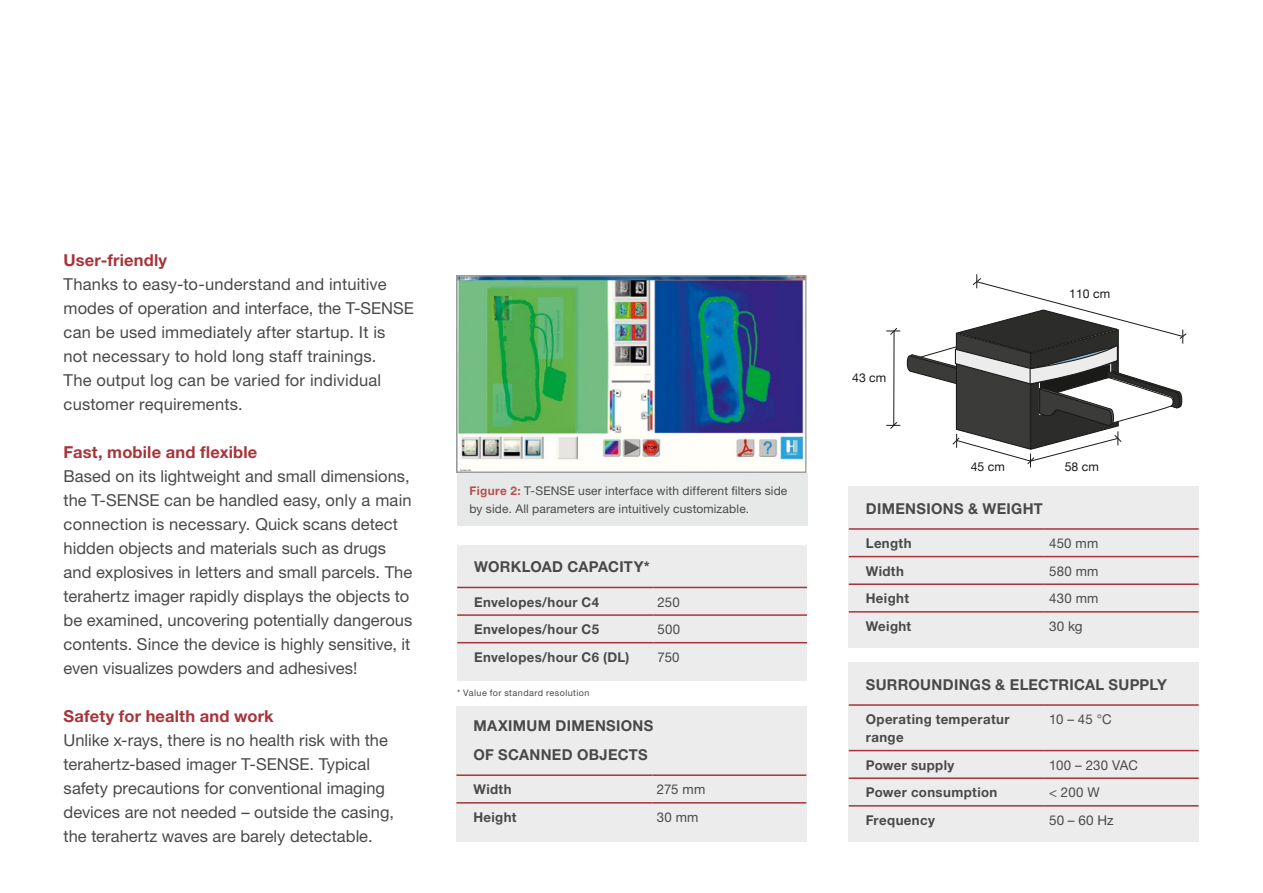
<style>
.page{position:relative;width:1263px;height:893px;background:#fff}
.page>*{position:absolute;margin:0;border:0;box-sizing:border-box;transform-origin:0 0}
.t1{font:16.5px/24px "Helvetica Neue LT";letter-spacing:.005em;color:#494948}
.t2{font:700 16.5px "Helvetica Neue LT";letter-spacing:.01em;color:#a8343a}
.t3{font:700 15px/28.5px "Helvetica Neue LT";letter-spacing:.02em;color:#494948}
.t4{font:700 13.5px/18px "Helvetica Neue LT";letter-spacing:.03em;color:#494948}
.t5{font:13.5px "Helvetica Neue LT";letter-spacing:.015em;color:#494948}
.t6{font:12.3px "Helvetica Neue";color:#1a1a18}
.t7{font:12px/18px "Helvetica Neue LT";letter-spacing:.015em;color:#494948}
.t8{font:9px "Helvetica Neue LT";letter-spacing:.05em;color:#494948}
.s1{font-weight:700;color:#b4514f}
</style>
<div class="page">
<div style="left:849px;top:487px;width:350px;height:161px;background:#ececed"></div>
<hr style="left:849px;top:556px;width:196px;height:1px;background:#a8343a">
<hr style="left:1045px;top:556px;width:153px;height:1px;background:#a8343a">
<hr style="left:849px;top:583px;width:196px;height:2px;background:#a8343a">
<hr style="left:1045px;top:583px;width:153px;height:2px;background:#a8343a">
<hr style="left:849px;top:611px;width:196px;height:2px;background:#a8343a">
<hr style="left:1045px;top:611px;width:153px;height:2px;background:#a8343a">
<hr style="left:849px;top:528px;width:196px;height:2px;background:#a8343a">
<hr style="left:1045px;top:528px;width:153px;height:2px;background:#a8343a">
<div style="left:456px;top:707px;width:350px;height:135px;background:#ececed"></div>
<hr style="left:456px;top:802px;width:196px;height:1px;background:#a8343a">
<hr style="left:652px;top:802px;width:154px;height:1px;background:#a8343a">
<hr style="left:456px;top:774px;width:196px;height:2px;background:#a8343a">
<hr style="left:652px;top:774px;width:154px;height:2px;background:#a8343a">
<div style="left:849px;top:663px;width:350px;height:179px;background:#ececed"></div>
<hr style="left:849px;top:750px;width:196px;height:1px;background:#a8343a">
<hr style="left:1045px;top:750px;width:153px;height:1px;background:#a8343a">
<hr style="left:849px;top:777px;width:196px;height:2px;background:#a8343a">
<hr style="left:1045px;top:777px;width:153px;height:2px;background:#a8343a">
<hr style="left:849px;top:805px;width:196px;height:2px;background:#a8343a">
<hr style="left:1045px;top:805px;width:153px;height:2px;background:#a8343a">
<hr style="left:849px;top:704px;width:196px;height:2px;background:#a8343a">
<hr style="left:1045px;top:704px;width:153px;height:2px;background:#a8343a">
<hr style="left:893px;top:331px;width:1px;height:94px;background:#1a1a18">
<svg style="left:886px;top:421px;width:14px;height:8px"></svg>
<svg style="left:886px;top:328px;width:14px;height:8px"></svg>
<svg style="left:906px;top:274px;width:281px;height:193px"></svg>
<div style="left:457px;top:545px;width:349px;height:135px;background:#ececed"></div>
<hr style="left:457px;top:614px;width:196px;height:2px;background:#a8343a">
<hr style="left:653px;top:614px;width:154px;height:2px;background:#a8343a">
<hr style="left:457px;top:642px;width:196px;height:1px;background:#a8343a">
<hr style="left:653px;top:642px;width:154px;height:1px;background:#a8343a">
<hr style="left:457px;top:587px;width:196px;height:1px;background:#a8343a">
<hr style="left:653px;top:587px;width:154px;height:1px;background:#a8343a">
<img style="left:458px;top:277px;width:346px;height:194px">
<div style="left:456px;top:275px;width:350px;height:198px;border:1px solid #9c9d9d"></div>
<div style="left:457px;top:473px;width:350px;height:53px;background:#e7e8e8"></div>
<p class="t2" style="left:64px;top:250px;width:105px">User-friendly</p>
<p class="t1" style="left:64px;top:272px;width:352px">Thanks to easy-to-understand and intuitive modes of operation and interface, the T-SENSE can be used immediately after startup. It is<br>not necessary to hold long staff trainings.<br>The output log can be varied for individual customer requirements.</p>
<p class="t2" style="left:64px;top:442px;width:195px">Fast, mobile and flexible</p>
<p class="t1" style="left:64px;top:464px;width:350px">Based on its lightweight and small dimensions, the T-SENSE can be handled easy, only a main connection is necessary. Quick scans detect hidden objects and materials such as drugs and explosives in letters and small parcels. The terahertz imager rapidly displays the objects to be examined, uncovering potentially dangerous contents. Since the device is highly sensitive, it even visualizes powders and adhesives!</p>
<p class="t2" style="left:64px;top:706px;width:212px">Safety for health and work</p>
<p class="t1" style="left:64px;top:728px;width:332px">Unlike x-rays, there is no health risk with the terahertz-based imager T-SENSE. Typical safety precautions for conventional imaging devices are not needed – outside the casing, the terahertz waves are barely detectable.</p>
<p class="t7" style="left:469px;top:482px;width:319px"><span class="s1">Figure 2:</span> T-SENSE user interface with different filters side by side. All parameters are intuitively customizable.</p>
<p class="t3" style="left:474px;top:552px;width:177px">WORKLOAD CAPACITY*</p>
<p class="t4" style="left:474px;top:592px;width:126px">Envelopes/hour C4</p>
<p class="t5" style="left:657px;top:594px;width:24px">250</p>
<p class="t4" style="left:474px;top:620px;width:126px">Envelopes/hour C5</p>
<p class="t5" style="left:657px;top:621px;width:24px">500</p>
<p class="t4" style="left:474px;top:648px;width:157px">Envelopes/hour C6 (DL)</p>
<p class="t5" style="left:657px;top:649px;width:24px">750</p>
<p class="t8" style="left:457px;top:687px;width:134px">* Value for standard resolution</p>
<p class="t3" style="left:473px;top:711px;width:181px">MAXIMUM DIMENSIONS<br>OF SCANNED OBJECTS</p>
<p class="t4" style="left:473px;top:780px;width:40px">Width</p>
<p class="t5" style="left:657px;top:781px;width:50px">275 mm</p>
<p class="t4" style="left:473px;top:808px;width:45px">Height</p>
<p class="t5" style="left:657px;top:809px;width:43px">30 mm</p>
<p class="t6" style="left:852px;top:370px;width:36px">43 cm</p>
<p class="t6" style="left:1069px;top:286px;width:42px">110 cm</p>
<p class="t6" style="left:971px;top:459px;width:36px">45 cm</p>
<p class="t6" style="left:1065px;top:459px;width:36px">58 cm</p>
<p class="t3" style="left:866px;top:494px;width:179px">DIMENSIONS &amp; WEIGHT</p>
<p class="t4" style="left:866px;top:534px;width:47px">Length</p>
<p class="t5" style="left:1049px;top:535px;width:51px">450 mm</p>
<p class="t4" style="left:866px;top:562px;width:40px">Width</p>
<p class="t5" style="left:1049px;top:563px;width:51px">580 mm</p>
<p class="t4" style="left:866px;top:589px;width:45px">Height</p>
<p class="t5" style="left:1049px;top:590px;width:51px">430 mm</p>
<p class="t4" style="left:866px;top:617px;width:47px">Weight</p>
<p class="t5" style="left:1049px;top:618px;width:35px">30 kg</p>
<p class="t3" style="left:866px;top:670px;width:303px">SURROUNDINGS &amp; ELECTRICAL SUPPLY</p>
<p class="t4" style="left:866px;top:710px;width:145px">Operating temperatur range</p>
<p class="t5" style="left:1049px;top:711px;width:64px">10 – 45 °C</p>
<p class="t4" style="left:866px;top:755px;width:90px">Power supply</p>
<p class="t5" style="left:1049px;top:757px;width:90px">100 – 230 VAC</p>
<p class="t4" style="left:866px;top:783px;width:133px">Power consumption</p>
<p class="t5" style="left:1049px;top:784px;width:52px">&lt; 200 W</p>
<p class="t4" style="left:866px;top:811px;width:71px">Frequency</p>
<p class="t5" style="left:1049px;top:812px;width:66px">50 – 60 Hz</p>
</div>
